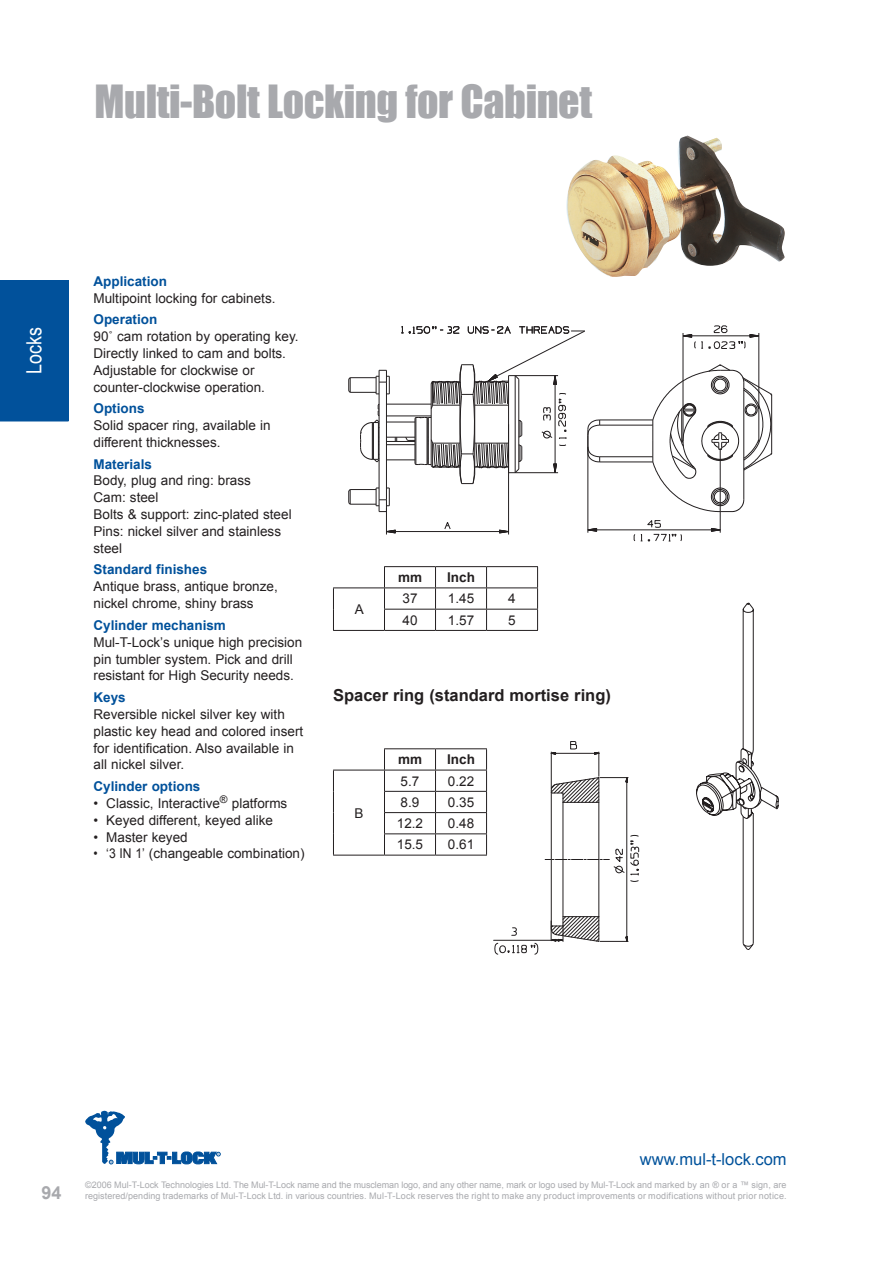
<style>
.page{position:relative;width:893px;height:1263px;background:#fff}
.page>*{position:absolute;margin:0;border:0;box-sizing:border-box;transform-origin:0 0}
.Product_Name{font:42px "Impact";letter-spacing:-.01em;color:#a8a9ad}
.t1{font:21px "Arial";color:#fff;scale:.85 1}
.numeration{font:700 18px "Arial";color:#a8a9ad}
.Drawings_Title{font:700 16.5px "Arial";color:#231f20}
.t2{font:16.5px "Arial";color:#01529b}
.body_text{font:13.5px/17px "Arial";color:#231f20}
.head_3{font:700 13.5px "Arial";color:#01519b}
.body_text-2{font:13.5px "Arial";color:#231f20;scale:.9 1}
.t3{font:700 13.5px "Arial";color:#231f20}
.t4{font:9px/10.8px "Arial";letter-spacing:.005em;color:#a8a9ad}
</style>
<div class="page">
<div style="left:0;top:281px;width:68px;height:140px;background:#01519b"></div>
<svg style="left:85px;top:1111px;width:136px;height:53px"></svg>
<img style="left:566px;top:136px;width:219px;height:141px">
<hr style="left:759px;top:333px;width:1px;height:76px;background:#231f20">
<hr style="left:683px;top:333px;width:1px;height:108px;background:#231f20">
<hr style="left:720px;top:450px;width:1px;height:83px;background:#231f20">
<hr style="left:588px;top:530px;width:132px;height:1px;background:#231f20">
<svg style="left:711px;top:527px;width:10px;height:5px"></svg>
<hr style="left:600px;top:420px;width:53px;height:1px;background:#231f20">
<hr style="left:600px;top:462px;width:53px;height:1px;background:#231f20">
<hr style="left:600px;top:425px;width:53px;height:1px;background:#231f20">
<hr style="left:600px;top:456px;width:53px;height:1px;background:#231f20">
<svg style="left:652px;top:364px;width:120px;height:148px"></svg>
<svg style="left:682px;top:325px;width:78px;height:24px"></svg>
<svg style="left:633px;top:520px;width:49px;height:22px"></svg>
<svg style="left:348px;top:326px;width:252px;height:208px"></svg>
<hr style="left:384px;top:566px;width:51px;height:1px;background:#231f20">
<hr style="left:435px;top:566px;width:52px;height:1px;background:#231f20">
<hr style="left:487px;top:566px;width:51px;height:1px;background:#231f20">
<hr style="left:333px;top:587px;width:51px;height:1px;background:#231f20">
<hr style="left:384px;top:587px;width:51px;height:1px;background:#231f20">
<hr style="left:435px;top:587px;width:52px;height:1px;background:#231f20">
<hr style="left:487px;top:587px;width:51px;height:1px;background:#231f20">
<svg style="left:333px;top:588px;width:1px;height:42px"></svg>
<hr style="left:384px;top:609px;width:51px;height:1px;background:#231f20">
<svg style="left:384px;top:567px;width:1px;height:63px"></svg>
<hr style="left:435px;top:609px;width:52px;height:1px;background:#231f20">
<svg style="left:435px;top:567px;width:1px;height:63px"></svg>
<hr style="left:487px;top:609px;width:51px;height:1px;background:#231f20">
<svg style="left:486px;top:567px;width:1px;height:63px"></svg>
<svg style="left:537px;top:567px;width:1px;height:63px"></svg>
<hr style="left:333px;top:630px;width:51px;height:1px;background:#231f20">
<hr style="left:384px;top:630px;width:51px;height:1px;background:#231f20">
<hr style="left:435px;top:630px;width:52px;height:1px;background:#231f20">
<hr style="left:487px;top:630px;width:51px;height:1px;background:#231f20">
<hr style="left:384px;top:748px;width:51px;height:1px;background:#231f20">
<hr style="left:435px;top:748px;width:52px;height:1px;background:#231f20">
<hr style="left:333px;top:770px;width:51px;height:1px;background:#231f20">
<hr style="left:384px;top:770px;width:51px;height:1px;background:#231f20">
<hr style="left:435px;top:770px;width:52px;height:1px;background:#231f20">
<hr style="left:384px;top:791px;width:51px;height:1px;background:#231f20">
<hr style="left:435px;top:791px;width:52px;height:1px;background:#231f20">
<hr style="left:384px;top:812px;width:51px;height:1px;background:#231f20">
<hr style="left:435px;top:812px;width:52px;height:1px;background:#231f20">
<svg style="left:333px;top:770px;width:1px;height:85px"></svg>
<hr style="left:384px;top:833px;width:51px;height:1px;background:#231f20">
<svg style="left:384px;top:749px;width:1px;height:106px"></svg>
<hr style="left:435px;top:833px;width:52px;height:1px;background:#231f20">
<svg style="left:435px;top:749px;width:1px;height:106px"></svg>
<svg style="left:486px;top:749px;width:1px;height:106px"></svg>
<hr style="left:333px;top:855px;width:51px;height:1px;background:#231f20">
<hr style="left:384px;top:855px;width:51px;height:1px;background:#231f20">
<hr style="left:435px;top:855px;width:52px;height:1px;background:#231f20">
<hr style="left:598px;top:777px;width:1px;height:164px;background:#231f20">
<hr style="left:563px;top:793px;width:1px;height:133px;background:#231f20">
<hr style="left:551px;top:790px;width:1px;height:139px;background:#231f20">
<hr style="left:626px;top:777px;width:1px;height:164px;background:#231f20">
<svg style="left:545px;top:834px;width:94px;height:48px"></svg>
<svg style="left:550px;top:741px;width:78px;height:62px"></svg>
<hr style="left:494px;top:940px;width:69px;height:1px;background:#231f20">
<svg style="left:550px;top:915px;width:78px;height:27px"></svg>
<svg style="left:494px;top:927px;width:45px;height:27px"></svg>
<svg style="left:696px;top:602px;width:83px;height:348px"></svg>
<p class="Product_Name" style="left:94px;top:69px;width:499px">Multi-Bolt Locking for Cabinet</p>
<p class="t1" style="left:21px;top:374px;width:56px;rotate:-90deg">Locks</p>
<p class="head_3" style="left:94px;top:273px;width:75px">Application</p>
<p class="body_text" style="left:94px;top:290px;width:183px">Multipoint locking for cabinets.</p>
<p class="head_3" style="left:94px;top:311px;width:65px">Operation</p>
<p class="body_text" style="left:94px;top:328px;width:206px">90˚ cam rotation by operating key.</p>
<p class="body_text" style="left:94px;top:345px;width:194px">Directly linked to cam and bolts.</p>
<p class="body_text" style="left:94px;top:362px;width:173px">Adjustable for clockwise or counter-clockwise operation.</p>
<p class="head_3" style="left:94px;top:400px;width:53px">Options</p>
<p class="body_text" style="left:94px;top:417px;width:179px">Solid spacer ring, available in different thicknesses.</p>
<p class="head_3" style="left:94px;top:455px;width:60px">Materials</p>
<p class="body_text" style="left:94px;top:472px;width:159px">Body, plug and ring: brass</p>
<p class="body_text" style="left:94px;top:489px;width:66px">Cam: steel</p>
<p class="body_text" style="left:94px;top:506px;width:200px">Bolts &amp; support: zinc-plated steel</p>
<p class="body_text" style="left:94px;top:523px;width:189px">Pins: nickel silver and stainless steel</p>
<p class="head_3" style="left:94px;top:561px;width:115px">Standard finishes</p>
<p class="body_text" style="left:94px;top:578px;width:186px">Antique brass, antique bronze, nickel chrome, shiny brass</p>
<p class="head_3" style="left:94px;top:616px;width:134px">Cylinder mechanism</p>
<p class="body_text" style="left:94px;top:633px;width:210px">Mul‑T‑Lock’s unique high precision pin tumbler system. Pick and drill resistant for High Security needs.</p>
<p class="head_3" style="left:94px;top:688px;width:34px">Keys</p>
<p class="body_text" style="left:94px;top:705px;width:211px">Reversible nickel silver key with plastic key head and colored insert for identification. Also available in all nickel silver.</p>
<p class="head_3" style="left:94px;top:777px;width:108px">Cylinder options</p>
<p class="body_text" style="left:94px;top:794px;width:195px">• Classic, Interactive<sup>®</sup> platforms</p>
<p class="body_text" style="left:94px;top:811px;width:181px">• Keyed different, keyed alike</p>
<p class="body_text" style="left:94px;top:828px;width:96px">• Master keyed</p>
<p class="body_text-2" style="left:94px;top:845px;width:236px">• ‘3 IN 1’ (changeable combination)</p>
<p class="body_text" style="left:355px;top:601px;width:11px">A</p>
<p class="t3" style="left:398px;top:568px;width:26px">mm</p>
<p class="t3" style="left:447px;top:568px;width:29px">Inch</p>
<p class="body_text" style="left:402px;top:590px;width:17px">37</p>
<p class="body_text" style="left:448px;top:590px;width:28px">1.45</p>
<p class="body_text" style="left:508px;top:590px;width:9px">4</p>
<p class="body_text" style="left:402px;top:612px;width:17px">40</p>
<p class="body_text" style="left:448px;top:612px;width:28px">1.57</p>
<p class="body_text" style="left:508px;top:612px;width:9px">5</p>
<p class="Drawings_Title" style="left:333px;top:684px;width:279px">Spacer ring (standard mortise ring)</p>
<p class="body_text" style="left:354px;top:804px;width:11px">B</p>
<p class="t3" style="left:398px;top:751px;width:26px">mm</p>
<p class="t3" style="left:447px;top:751px;width:29px">Inch</p>
<p class="body_text" style="left:401px;top:772px;width:20px">5.7</p>
<p class="body_text" style="left:448px;top:772px;width:28px">0.22</p>
<p class="body_text" style="left:401px;top:794px;width:20px">8.9</p>
<p class="body_text" style="left:448px;top:794px;width:28px">0.35</p>
<p class="body_text" style="left:397px;top:815px;width:28px">12.2</p>
<p class="body_text" style="left:448px;top:815px;width:28px">0.48</p>
<p class="body_text" style="left:397px;top:836px;width:28px">15.5</p>
<p class="body_text" style="left:448px;top:836px;width:28px">0.61</p>
<p class="numeration" style="left:41px;top:1181px;width:22px">94</p>
<p class="t2" style="left:640px;top:1148px;width:148px">www.mul-t-lock.com</p>
<p class="t4" style="left:85px;top:1180px;width:703px">©2006 Mul-T-Lock Technologies Ltd. The Mul-T-Lock name and the muscleman logo, and any other name, mark or logo used by Mul-T-Lock and marked by an ® or a ™ sign, are registered/pending trademarks of Mul-T-Lock Ltd. in various countries. Mul-T-Lock reserves the right to make any product improvements or modifications without prior notice.</p>
</div>
